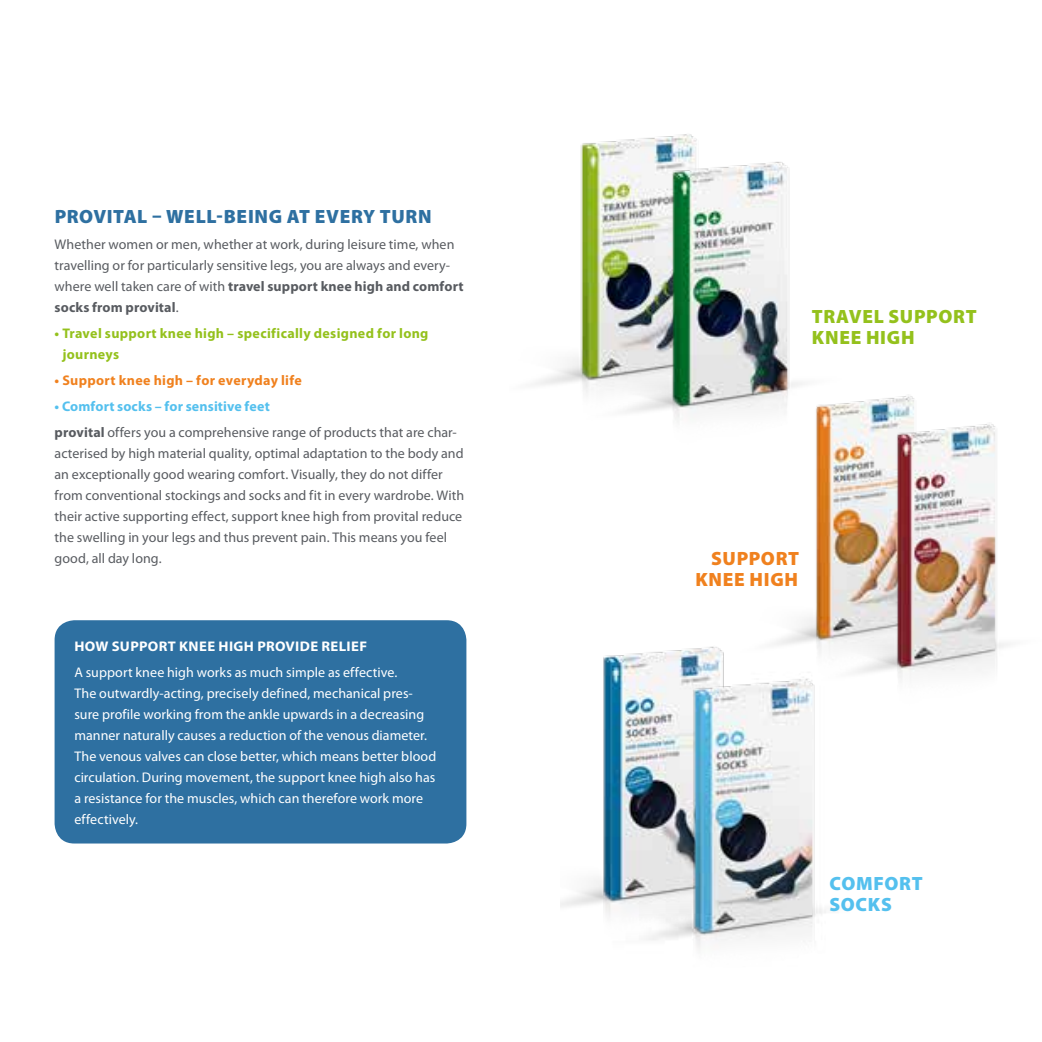
<style>
.page{position:relative;width:1042px;height:1042px;background:#fff}
.page>*{position:absolute;margin:0;border:0;box-sizing:border-box;transform-origin:0 0}
.t1{font:900 19.25px "Myriad Pro";letter-spacing:.03em;color:#2e70a1}
.t2{font:900 19.25px/21px "Myriad Pro";letter-spacing:.035em;color:#94c11c}
.t3{font:900 19.25px/21px "Myriad Pro";letter-spacing:.035em;color:#f0811e;text-align:right}
.t4{font:900 19.25px/21px "Myriad Pro";letter-spacing:.035em;color:#54c0ee}
.t5{font:14px/21px "Myriad Pro";letter-spacing:.005em;color:#585b60}
.t6{font:14px/21px "Myriad Pro";letter-spacing:.005em;color:#fff}
.t7{font:700 14px/21px "Myriad Pro";letter-spacing:.025em;color:#94c11c}
.t8{font:700 14px "Myriad Pro";letter-spacing:.025em;color:#f0811e}
.t9{font:700 14px "Myriad Pro";letter-spacing:.025em;color:#fff;scale:1.05 1}
.s1{font-weight:700}
.s2{font-weight:700;color:#54c0ee}
</style>
<div class="page">
<img style="left:563px;top:134px;width:227px;height:288px">
<img style="left:699px;top:321px;width:91px;height:101px">
<img style="left:780px;top:350px;width:230px;height:330px">
<img style="left:561px;top:624px;width:268px;height:283px">
<img style="left:587px;top:661px;width:262px;height:289px">
<div style="left:55px;top:620px;width:411px;height:223px;background:#2e70a1;border-radius:20px"></div>
<h1 class="t1" style="left:55px;top:203px;width:378px">PROVITAL – WELL-BEING AT EVERY TURN</h1>
<p class="t5" style="left:55px;top:233px;width:410px">Whether women or men, whether at work, during leisure time, when travelling or for particularly sensitive legs, you are always and every&shy;where well taken care of with <span class="s1">travel support knee high and comfort socks from provital</span>.</p>
<p class="t7" style="left:62px;top:322px;width:368px;text-indent:-8px">• Travel support knee high – specifically designed for long journeys</p>
<p class="t8" style="left:55px;top:371px;width:249px">• Support knee high – for everyday life</p>
<p class="t5" style="left:55px;top:393px;width:404px;line-height:25.9px"><span class="s2">• Comfort socks – for sensitive feet<br></span><span class="s1">provital</span> offers you a comprehensive range of products that are char-</p>
<p class="t5" style="left:55px;top:442px;width:411px">acterised by high material quality, optimal adaptation to the body and an exceptionally good wearing comfort. Visually, they do not differ from conventional stockings and socks and fit in every wardrobe. With their active supporting effect, support knee high from provital reduce the swelling in your legs and thus prevent pain. This means you feel good, all day long.</p>
<p class="t9" style="left:74px;top:637px;width:280px">HOW SUPPORT KNEE HIGH PROVIDE RELIEF</p>
<p class="t6" style="left:74px;top:661px;width:363px">A support knee high works as much simple as effective.<br>The outwardly-acting, precisely defined, mechanical pres&shy;sure profile working from the ankle upwards in a decreasing manner naturally causes a reduction of the venous diameter.<br>The venous valves can close better, which means better blood circulation. During movement, the support knee high also has a resistance for the muscles, which can therefore work more effectively.</p>
<h1 class="t2" style="left:812px;top:305px;width:166px">TRAVEL SUPPORT<br>KNEE HIGH</h1>
<h1 class="t3" style="left:695px;top:547px;width:105px">SUPPORT<br>KNEE HIGH</h1>
<h1 class="t4" style="left:829px;top:872px;width:95px">COMFORT<br>SOCKS</h1>
</div>
